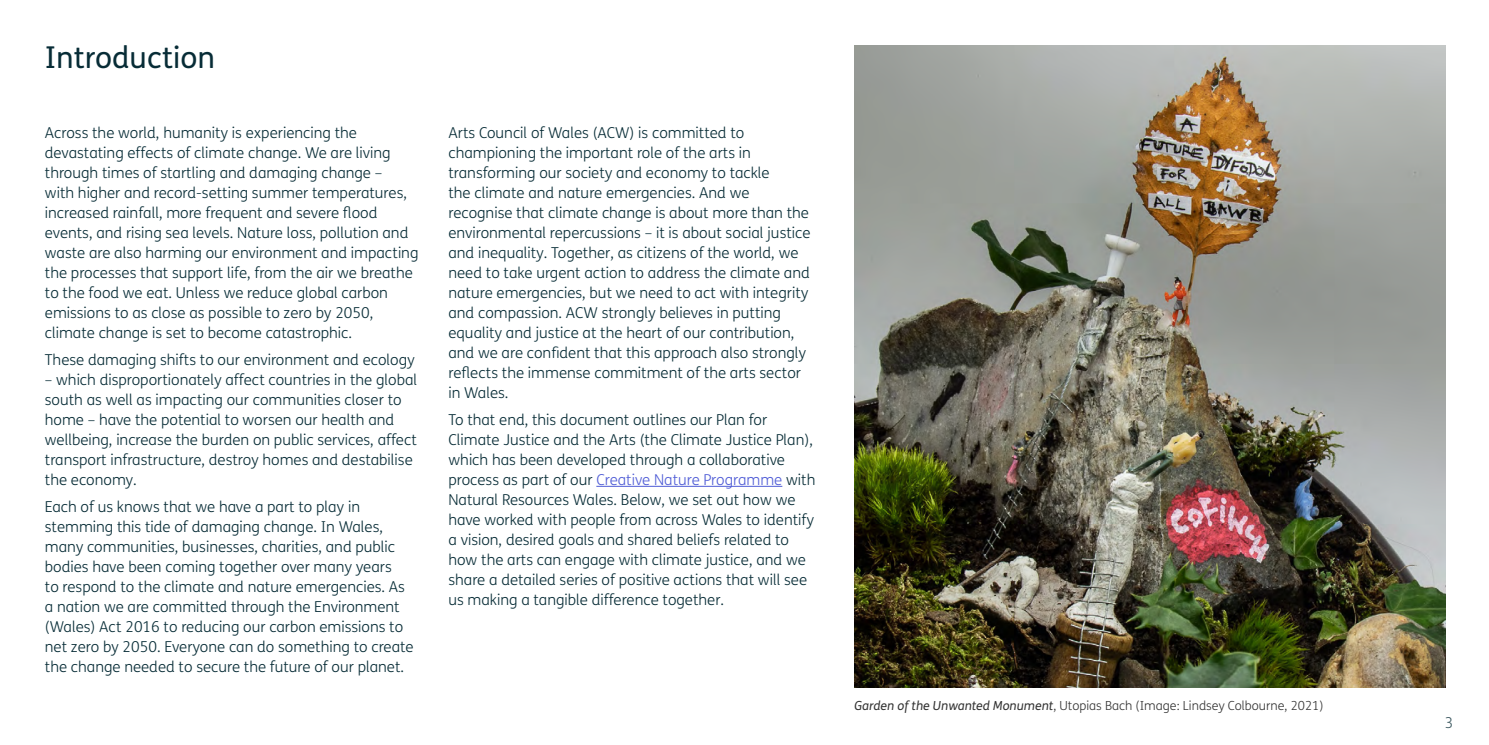
<style>
.page{position:relative;width:1489px;height:745px;background:#fff}
.page>*{position:absolute;margin:0;border:0;box-sizing:border-box;transform-origin:0 0}
.Heading_H2{font:30px "FS Me";color:#072c36}
.Body_copy{font:300 15px/20px "FS Me";color:#072c36}
.t1{font:300 15px "FS Me";color:#39565e}
.t2{font:300 12.5px "FS Me";color:#333}
.s1{color:#4f5cd6}
.s2{font-weight:400;font-style:italic}
</style>
<div class="page">
<hr style="left:596px;top:485px;width:186px;height:1px;background:#4f5cd6">
<img style="left:854px;top:45px;width:590px;height:642px">
<h3 class="Heading_H2" style="left:45px;top:36px;width:172px">Introduction</h3>
<p class="Body_copy" style="left:45px;top:122px;width:375px">Across the world, humanity is experiencing the devastating effects of climate change. We are living through times of startling and damaging change –<br>with higher and record-setting summer temperatures, increased rainfall, more frequent and severe flood events, and rising sea levels. Nature loss, pollution and waste are also harming our environment and impacting the processes that support life, from the air we breathe to the food we eat. Unless we reduce global carbon emissions to as close as possible to zero by 2050, climate change is set to become catastrophic.</p>
<p class="Body_copy" style="left:45px;top:349px;width:371px">These damaging shifts to our environment and ecology</p>
<p class="Body_copy" style="left:45px;top:369px;width:374px">– which disproportionately affect countries in the global south as well as impacting our communities closer to home – have the potential to worsen our health and wellbeing, increase the burden on public services, affect transport infrastructure, destroy homes and destabilise the economy.</p>
<p class="Body_copy" style="left:45px;top:496px;width:370px">Each of us knows that we have a part to play in stemming this tide of damaging change. In Wales, many communities, businesses, charities, and public bodies have been coming together over many years<br>to respond to the climate and nature emergencies. As a nation we are committed through the Environment (Wales) Act 2016 to reducing our carbon emissions to net zero by 2050. Everyone can do something to create the change needed to secure the future of our planet.</p>
<p class="Body_copy" style="left:448px;top:122px;width:363px">Arts Council of Wales (ACW) is committed to championing the important role of the arts in transforming our society and economy to tackle<br>the climate and nature emergencies. And we recognise that climate change is about more than the environmental repercussions – it is about social justice and inequality. Together, as citizens of the world, we need to take urgent action to address the climate and nature emergencies, but we need to act with integrity and compassion. ACW strongly believes in putting equality and justice at the heart of our contribution, and we are confident that this approach also strongly reflects the immense commitment of the arts sector in Wales.</p>
<p class="Body_copy" style="left:448px;top:409px;width:368px">To that end, this document outlines our Plan for Climate Justice and the Arts (the Climate Justice Plan), which has been developed through a collaborative process as part of our <span class="s1">Creative Nature Programme</span> with Natural Resources Wales. Below, we set out how we have worked with people from across Wales to identify a vision, desired goals and shared beliefs related to how the arts can engage with climate justice, and we share a detailed series of positive actions that will see us making a tangible difference together.</p>
<p class="t2" style="left:854px;top:696px;width:470px"><span class="s2">Garden of the Unwanted Monument</span>, Utopias Bach (Image: Lindsey Colbourne, 2021)</p>
<p class="t1" style="left:1444px;top:712px;width:10px">3</p>
</div>
